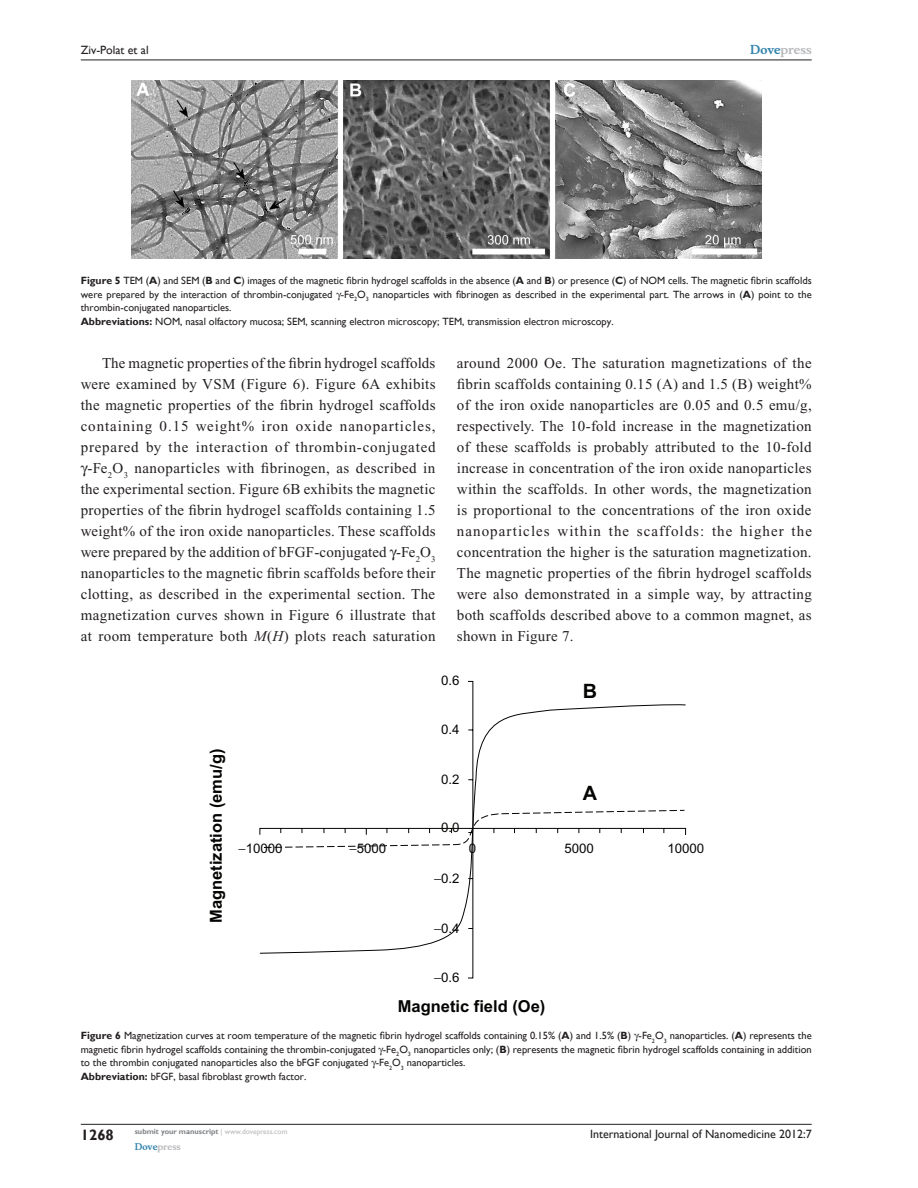
<style>
.page{position:relative;width:918px;height:1188px;background:#fff}
.page>*{position:absolute;margin:0;border:0;box-sizing:border-box;transform-origin:0 0}
.t1{font:700 19.8px "Arial";color:#040503}
.t2{font:700 16.5px "Arial";color:#040503}
.t3{font:15px/21px "Times New Roman";letter-spacing:.02em;color:#231f20;text-align:right}
.t4{font:700 15px "Gill Sans";color:#231f20}
.t5{font:13.2px "Arial";color:#040503}
.t6{font:12px "Gill Sans";color:#231f20}
.t7{font:700 12px "Musee";color:#b8b9bc}
.t8{font:10.5px/13.5px "Gill Sans";color:#231f20}
.t9{font:700 9px "Musee";color:#b8b9bc}
.t10{font:700 7.5px "Gill Sans";color:#808285}
.s1{color:#3485ae}
.s2{font-weight:700}
.s3{font-style:italic}
.s4{font-weight:400;color:#b8b9bc}
</style>
<div class="page">
<img style="left:131px;top:81px;width:630px;height:178px">
<svg style="left:259px;top:704px;width:427px;height:250px"></svg>
<hr style="left:81px;top:1124px;width:731px;height:1px;background:#231f20">
<hr style="left:81px;top:60px;width:731px;height:1px;background:#231f20">
<p class="t6" style="left:81px;top:43px;width:69px">Ziv-Polat et al</p>
<p class="t7" style="left:750px;top:43px;width:63px"><span class="s1">Dove</span>press</p>
<p class="t8" style="left:81px;top:274px;width:732px"><span class="s2">Figure 5</span> TEM (<span class="s2">A</span>) and SEM (<span class="s2">B</span> and <span class="s2">C</span>) images of the magnetic fibrin hydrogel scaffolds in the absence (<span class="s2">A</span> and <span class="s2">B</span>) or presence (<span class="s2">C</span>) of NOM cells. The magnetic fibrin scaffolds were prepared by the interaction of thrombin-conjugated -Fe<sub>2</sub>O<sub>3</sub> nanoparticles with fibrinogen as described in the experimental part. The arrows in (<span class="s2">A</span>) point to the thrombin-conjugated nanoparticles.<br><span class="s2">Abbreviations:</span> NOM, nasal olfactory mucosa; SEM, scanning electron microscopy; TEM, transmission electron microscopy.</p>
<p class="t3" style="left:81px;top:352px;width:356px">The magnetic properties of the fibrin hydrogel scaffolds were examined by VSM (Figure 6). Figure 6A exhibits the magnetic properties of the fibrin hydrogel scaffolds containing 0.15 weight% iron oxide nanoparticles, prepared by the interaction of thrombin-conjugated -Fe<sub>2</sub>O<sub>3</sub> nanoparticles with fibrinogen, as described in the experimental section. Figure 6B exhibits the magnetic properties of the fibrin hydrogel scaffolds containing 1.5 weight% of the iron oxide nanoparticles. These scaffolds were prepared by the addition of bFGF-conjugated -Fe<sub>2</sub>O<sub>3 </sub>nanoparticles to the magnetic fibrin scaffolds before their clotting, as described in the experimental section. The magnetization curves shown in Figure 6 illustrate that at room temperature both <span class="s3">M</span>(<span class="s3">H</span>) plots reach saturation</p>
<p class="t3" style="left:457px;top:352px;width:357px;text-align:justify">around 2000 Oe. The saturation magnetizations of the fibrin scaffolds containing 0.15 (A) and 1.5 (B) weight% of the iron oxide nanoparticles are 0.05 and 0.5 emu/g, respectively. The 10-fold increase in the magnetization of these scaffolds is probably attributed to the 10-fold increase in concentration of the iron oxide nanoparticles within the scaffolds. In other words, the magnetization is proportional to the concentrations of the iron oxide nanoparticles within the scaffolds: the higher the concentration the higher is the saturation magnetization.<br>The magnetic properties of the fibrin hydrogel scaffolds were also demonstrated in a simple way, by attracting both scaffolds described above to a common magnet, as shown in Figure 7.</p>
<p class="t2" style="left:206px;top:923px;width:176px;rotate:-90deg">Magnetization (emu/g)</p>
<p class="t5" style="left:441px;top:673px;width:20px">0.6</p>
<p class="t5" style="left:441px;top:722px;width:20px">0.4</p>
<p class="t5" style="left:441px;top:771px;width:20px">0.2</p>
<p class="t5" style="left:441px;top:820px;width:20px">0.0</p>
<h1 class="t1" style="left:583px;top:679px;width:16px">B</h1>
<h1 class="t1" style="left:583px;top:782px;width:16px">A</h1>
<p class="t5" style="left:238px;top:841px;width:45px">−10000</p>
<p class="t5" style="left:350px;top:841px;width:38px">−5000</p>
<p class="t5" style="left:469px;top:840px;width:9px">0</p>
<p class="t5" style="left:565px;top:841px;width:31px">5000</p>
<p class="t5" style="left:434px;top:871px;width:27px">−0.2</p>
<p class="t5" style="left:434px;top:920px;width:27px">−0.4</p>
<p class="t5" style="left:434px;top:970px;width:27px">−0.6</p>
<p class="t2" style="left:398px;top:997px;width:149px">Magnetic field (Oe)</p>
<p class="t5" style="left:668px;top:841px;width:38px">10000</p>
<p class="t8" style="left:81px;top:1029px;width:732px"><span class="s2">Figure 6</span> Magnetization curves at room temperature of the magnetic fibrin hydrogel scaffolds containing 0.15% (<span class="s2">A</span>) and 1.5% (<span class="s2">B</span>) -Fe<sub>2</sub>O<sub>3</sub> nanoparticles. (<span class="s2">A</span>) represents the magnetic fibrin hydrogel scaffolds containing the thrombin-conjugated -Fe<sub>2</sub>O<sub>3</sub> nanoparticles only; (<span class="s2">B</span>) represents the magnetic fibrin hydrogel scaffolds containing in addition to the thrombin conjugated nanoparticles also the bFGF conjugated -Fe<sub>2</sub>O<sub>3</sub> nanoparticles.<br><span class="s2">Abbreviation:</span> bFGF, basal fibroblast growth factor.</p>
<p class="t4" style="left:81px;top:1126px;width:35px">1268</p>
<p class="t10" style="left:135px;top:1127px;width:154px">submit your manuscript <span class="s4">| www.dovepress.com</span></p>
<p class="t9" style="left:135px;top:1141px;width:48px"><span class="s1">Dove</span>press</p>
<p class="t6" style="left:590px;top:1127px;width:223px">International Journal of Nanomedicine 2012:7</p>
</div>
